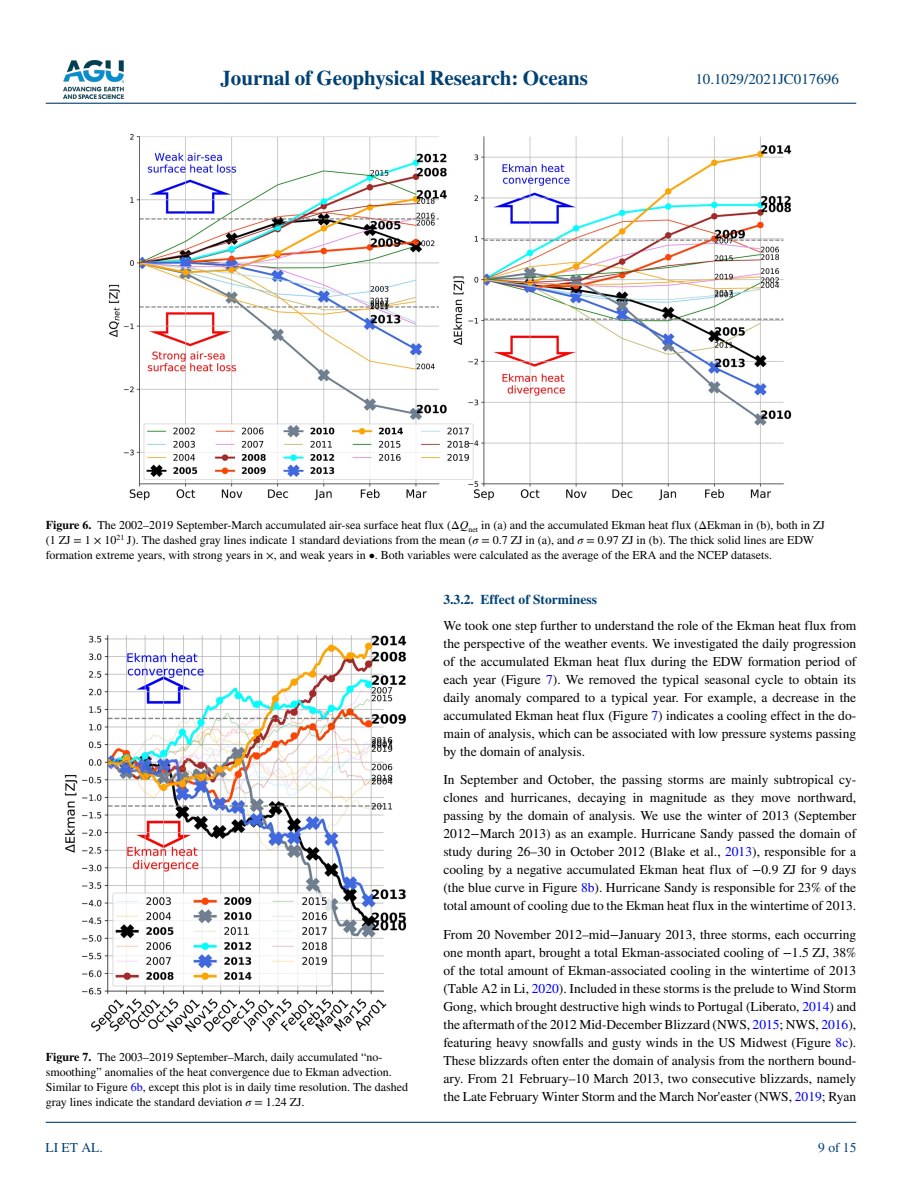
<style>
.page{position:relative;width:902px;height:1183px;background:#fff}
.page>*{position:absolute;margin:0;border:0;box-sizing:border-box;transform-origin:0 0}
.t1{font:700 21px "STIX";color:#004174}
.t2{font:15px "STIX";color:#004174}
.t3{font:13.5px/18px "STIX";color:#000;text-align:justify}
.t4{font:700 13.5px "STIX";color:#004174}
.t5{font:13.5px "STIX";color:#004174}
.t6{font:12px/15px "STIX";color:#000}
.s1{font-weight:700}
.s2{font-style:italic}
.s3{color:#00f}
</style>
<div class="page">
<img style="left:63px;top:60px;width:60px;height:39px">
<hr style="left:46px;top:103px;width:810px;height:1px;background:#004174">
<hr style="left:46px;top:1121px;width:810px;height:1px;background:#004174">
<img style="left:109px;top:134px;width:682px;height:366px">
<img style="left:64px;top:635px;width:342px;height:397px">
<h1 class="t1" style="left:220px;top:66px;width:369px">Journal of Geophysical Research: Oceans</h1>
<p class="t2" style="left:695px;top:69px;width:145px">10.1029/2021JC017696</p>
<p class="t6" style="left:46px;top:518px;width:780px"><span class="s1">Figure 6.</span> The 2002–2019 September-March accumulated air-sea surface heat flux (Δ<span class="s2">Q</span><sub>net</sub> in (a) and the accumulated Ekman heat flux (ΔEkman in (b), both in ZJ (1 ZJ = 1 × 10<sup>21</sup> J). The dashed gray lines indicate 1 standard deviations from the mean (<span class="s2">σ</span> = 0.7 ZJ in (a), and <span class="s2">σ</span> = 0.97 ZJ in (b). The thick solid lines are EDW formation extreme years, with strong years in ×, and weak years in •. Both variables were calculated as the average of the ERA and the NCEP datasets.</p>
<p class="t6" style="left:46px;top:1050px;width:364px"><span class="s1">Figure 7.</span> The 2003–2019 September–March, daily accumulated “no&shy;smoothing” anomalies of the heat convergence due to Ekman advection.<br>Similar to Figure <span class="s3">6b</span>, except this plot is in daily time resolution. The dashed gray lines indicate the standard deviation <span class="s2">σ</span> = 1.24 ZJ.</p>
<p class="t5" style="left:45px;top:1138px;width:59px">LI ET AL.</p>
<p class="t4" style="left:443px;top:591px;width:155px">3.3.2. Effect of Storminess</p>
<p class="t3" style="left:443px;top:617px;width:414px">We took one step further to understand the role of the Ekman heat flux from the perspective of the weather events. We investigated the daily progression of the accumulated Ekman heat flux during the EDW formation period of each year (Figure <span class="s3">7</span>). We removed the typical seasonal cycle to obtain its daily anomaly compared to a typical year. For example, a decrease in the accumulated Ekman heat flux (Figure <span class="s3">7</span>) indicates a cooling effect in the do&shy;main of analysis, which can be associated with low pressure systems passing by the domain of analysis.</p>
<p class="t3" style="left:443px;top:771px;width:414px">In September and October, the passing storms are mainly subtropical cy&shy;clones and hurricanes, decaying in magnitude as they move northward, passing by the domain of analysis. We use the winter of 2013 (September 2012−March 2013) as an example. Hurricane Sandy passed the domain of study during 26–30 in October 2012 (Blake et al., <span class="s3">2013</span>), responsible for a cooling by a negative accumulated Ekman heat flux of −0.9 ZJ for 9 days (the blue curve in Figure <span class="s3">8b</span>). Hurricane Sandy is responsible for 23% of the total amount of cooling due to the Ekman heat flux in the wintertime of 2013.</p>
<p class="t3" style="left:443px;top:926px;width:414px">From 20 November 2012–mid−January 2013, three storms, each occurring one month apart, brought a total Ekman-associated cooling of −1.5 ZJ, 38% of the total amount of Ekman-associated cooling in the wintertime of 2013 (Table A2 in Li, <span class="s3">2020</span>). Included in these storms is the prelude to Wind Storm Gong, which brought destructive high winds to Portugal (Liberato, <span class="s3">2014</span>) and the aftermath of the 2012 Mid-December Blizzard (NWS, <span class="s3">2015</span>; NWS, <span class="s3">2016</span>), featuring heavy snowfalls and gusty winds in the US Midwest (Figure <span class="s3">8c</span>).<br>These blizzards often enter the domain of analysis from the northern bound&shy;ary. From 21 February–10 March 2013, two consecutive blizzards, namely the Late February Winter Storm and the March Nor'easter (NWS, <span class="s3">2019</span>; Ryan</p>
<p class="t5" style="left:818px;top:1138px;width:40px">9 of 15</p>
</div>
